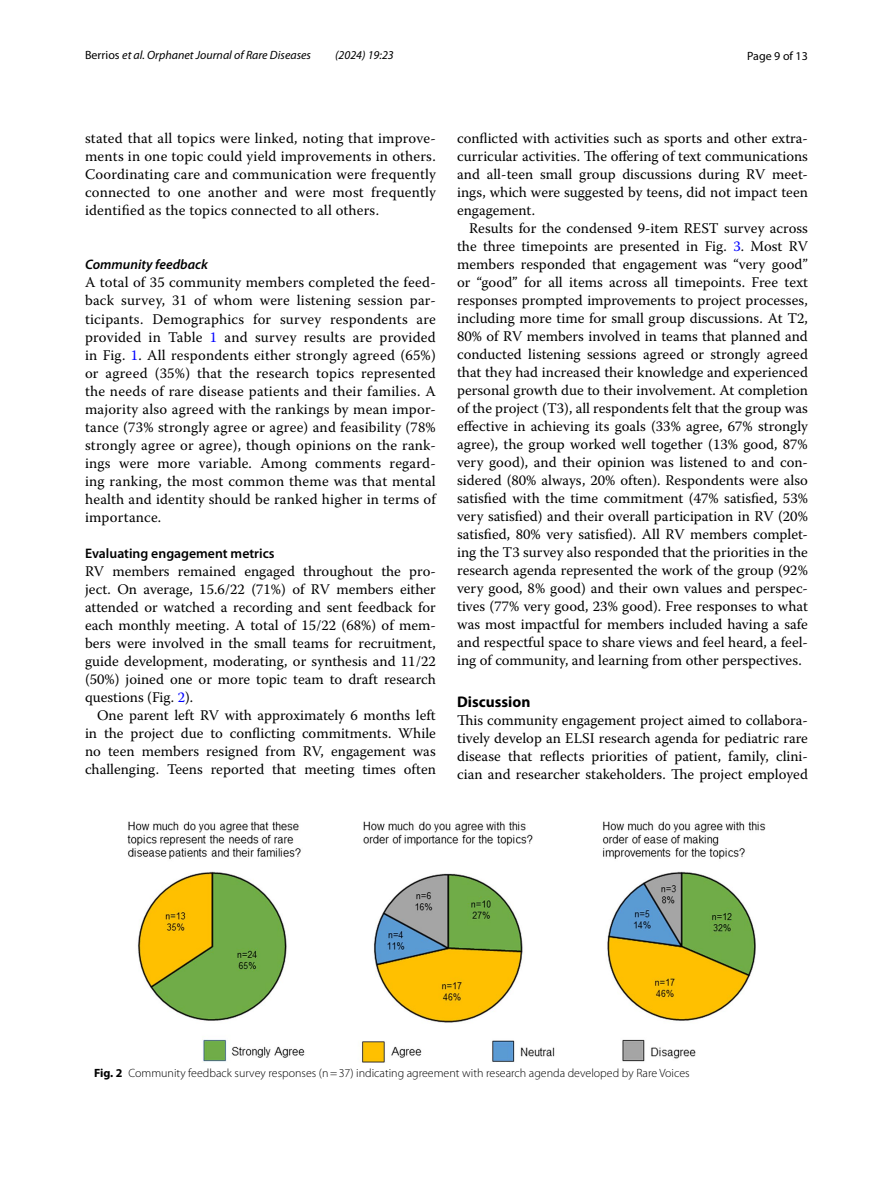
<style>
.page{position:relative;width:893px;height:1187px;background:#fff}
.page>*{position:absolute;margin:0;border:0;box-sizing:border-box;transform-origin:0 0}
.t1{font:700 15.45px "Myriad Pro";color:#000}
.t2{font:14.7px/18px "Warnock Pro";color:#000;text-align:justify}
.t3{font:600 13.8px "Myriad Pro";color:#000}
.t4{font:italic 600 13.8px "Myriad Pro";color:#000}
.t5{font:300 12px "Myriad Pro";color:#000}
.t6{font:italic 12px "Myriad Pro";color:#000}
.t7{font:12px "Myriad Pro";color:#000}
.s1{font-style:normal}
.s2{color:#00f}
.s3{font-weight:700}
</style>
<div class="page">
<img style="left:128px;top:821px;width:637px;height:241px">
<p class="t6" style="left:85px;top:48px;width:228px"><span class="s1">Berrios</span> et al. Orphanet Journal of Rare Diseases</p>
<p class="t6" style="left:335px;top:48px;width:60px">(2024) 19:23</p>
<p class="t7" style="left:747px;top:48px;width:62px">Page 9 of 13</p>
<p class="t2" style="left:85px;top:128px;width:352px">stated that all topics were linked, noting that improve&shy;ments in one topic could yield improvements in others.<br>Coordinating care and communication were frequently connected to one another and were most frequently identified as the topics connected to all others.</p>
<p class="t4" style="left:85px;top:256px;width:124px">Community feedback</p>
<p class="t2" style="left:85px;top:273px;width:352px">A total of 35 community members completed the feed&shy;back survey, 31 of whom were listening session par&shy;ticipants. Demographics for survey respondents are provided in Table <span class="s2">1</span> and survey results are provided in Fig. <span class="s2">1</span>. All respondents either strongly agreed (65%) or agreed (35%) that the research topics represented the needs of rare disease patients and their families. A majority also agreed with the rankings by mean impor&shy;tance (73% strongly agree or agree) and feasibility (78% strongly agree or agree), though opinions on the rank&shy;ings were more variable. Among comments regard&shy;ing ranking, the most common theme was that mental health and identity should be ranked higher in terms of importance.</p>
<p class="t3" style="left:85px;top:544px;width:191px">Evaluating engagement metrics</p>
<p class="t2" style="left:85px;top:561px;width:352px">RV members remained engaged throughout the pro&shy;ject. On average, 15.6/22 (71%) of RV members either attended or watched a recording and sent feedback for each monthly meeting. A total of 15/22 (68%) of mem&shy;bers were involved in the small teams for recruitment, guide development, moderating, or synthesis and 11/22 (50%) joined one or more topic team to draft research questions (Fig. <span class="s2">2</span>).</p>
<p class="t2" style="left:85px;top:705px;width:352px;text-indent:12px">One parent left RV with approximately 6 months left in the project due to conflicting commitments. While no teen members resigned from RV, engagement was challenging. Teens reported that meeting times often</p>
<p class="t2" style="left:457px;top:128px;width:352px">conflicted with activities such as sports and other extra&shy;curricular activities. The offering of text communications and all-teen small group discussions during RV meet&shy;ings, which were suggested by teens, did not impact teen engagement.</p>
<p class="t2" style="left:457px;top:218px;width:352px;text-indent:12px">Results for the condensed 9-item REST survey across the three timepoints are presented in Fig. <span class="s2">3</span>. Most RV members responded that engagement was “very good” or “good” for all items across all timepoints. Free text responses prompted improvements to project processes, including more time for small group discussions. At T2, 80% of RV members involved in teams that planned and conducted listening sessions agreed or strongly agreed that they had increased their knowledge and experienced personal growth due to their involvement. At completion of the project (T3), all respondents felt that the group was effective in achieving its goals (33% agree, 67% strongly agree), the group worked well together (13% good, 87% very good), and their opinion was listened to and con&shy;sidered (80% always, 20% often). Respondents were also satisfied with the time commitment (47% satisfied, 53% very satisfied) and their overall participation in RV (20% satisfied, 80% very satisfied). All RV members complet&shy;ing the T3 survey also responded that the priorities in the research agenda represented the work of the group (92% very good, 8% good) and their own values and perspec&shy;tives (77% very good, 23% good). Free responses to what was most impactful for members included having a safe and respectful space to share views and feel heard, a feel&shy;ing of community, and learning from other perspectives.</p>
<p class="t1" style="left:457px;top:691px;width:75px">Discussion</p>
<p class="t2" style="left:457px;top:710px;width:352px">This community engagement project aimed to collabora&shy;tively develop an ELSI research agenda for pediatric rare disease that reflects priorities of patient, family, clini&shy;cian and researcher stakeholders. The project employed</p>
<p class="t5" style="left:94px;top:1066px;width:597px"><span class="s3">Fig. 2</span> Community feedback survey responses (n=37) indicating agreement with research agenda developed by Rare Voices</p>
</div>
